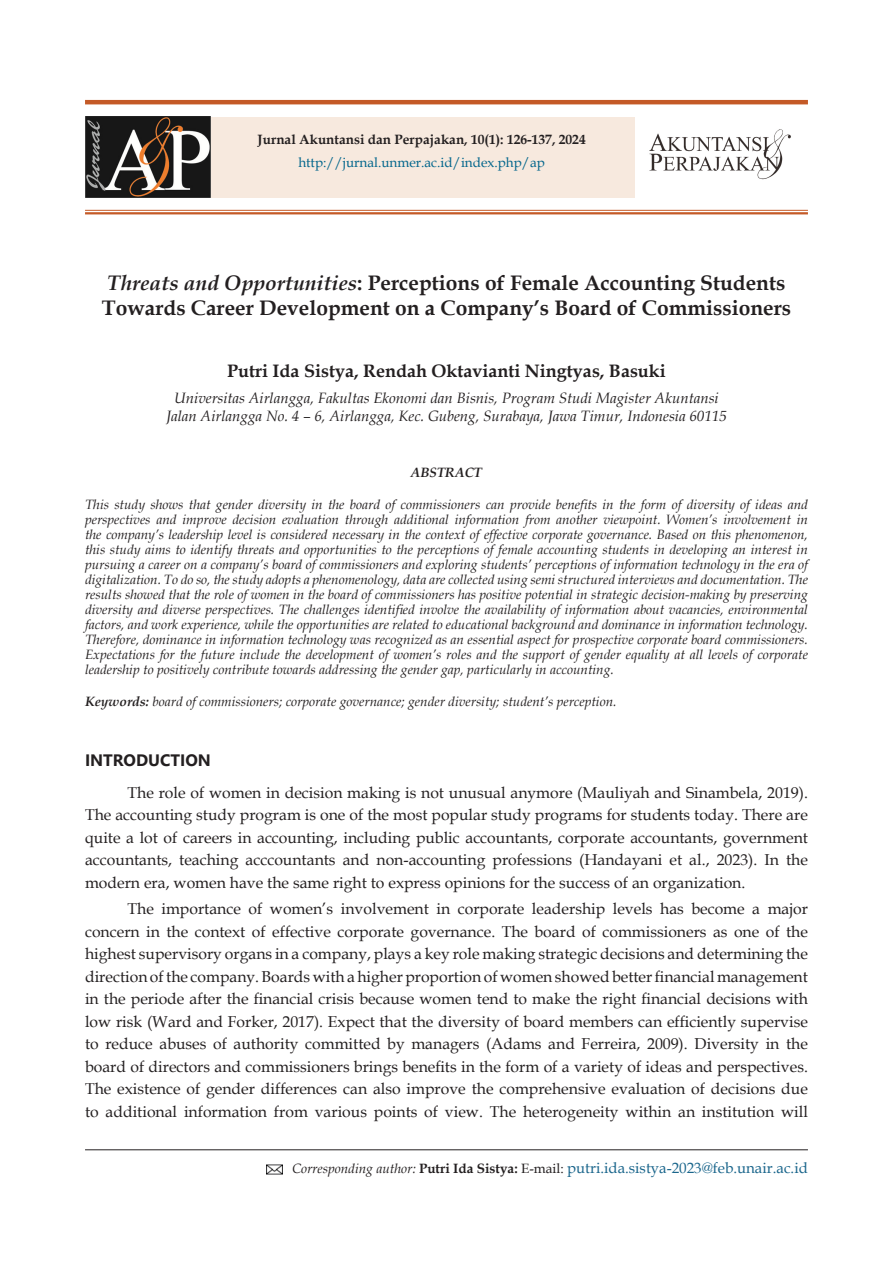
<style>
.page{position:relative;width:893px;height:1263px;background:#fff}
.page>*{position:absolute;margin:0;border:0;box-sizing:border-box;transform-origin:0 0}
.Judul{font:700 21px "Book Antiqua";color:#231f20}
.Penulis{font:700 18px "Book Antiqua";color:#231f20}
.Subbab{font:700 16.5px "Segoe UI";color:#231f20}
.Body_Text{font:15.75px/22.5px "Book Antiqua";color:#231f20;text-align:justify}
.Penulis_1{font:italic 15px "Book Antiqua";color:#231f20}
.Abstrak{font:15px "Book Antiqua";color:#1b668c}
.Abstrak-2{font:italic 13.5px/15px "Book Antiqua";color:#231f20;text-align:justify}
.No_1{font:700 13.5px "Book Antiqua";color:#231f20}
.No_1-2{font:13.5px "Book Antiqua";color:#03668c}
.Abstrak-3{font:italic 700 13.5px "Book Antiqua";color:#231f20}
.s1{font-style:italic}
.s2{font-weight:700}
.s3{font-style:italic;font-size:13.5px;color:#231f20}
.s4{font-weight:700;font-size:13.5px;color:#231f20}
.s5{font-size:13.5px;color:#231f20}
</style>
<div class="page">
<div style="left:197px;top:117px;width:438px;height:81px;background:#f7e9de"></div>
<hr style="left:85px;top:100px;width:723px;height:4px;background:#c45a27">
<hr style="left:85px;top:210px;width:723px;height:1px;background:#c45a27">
<hr style="left:85px;top:212px;width:723px;height:2px;background:#c45a27">
<img style="left:267px;top:1164px;width:15px;height:11px">
<img style="left:85px;top:117px;width:126px;height:81px">
<img style="left:649px;top:129px;width:142px;height:51px">
<hr style="left:85px;top:1149px;width:723px;height:1px;background:#231f20">
<p class="No_1" style="left:258px;top:131px;width:330px">Jurnal Akuntansi dan Perpajakan, 10(1): 126-137, 2024</p>
<p class="No_1-2" style="left:298px;top:153px;width:248px">http://jurnal.unmer.ac.id/index.php/ap</p>
<p class="Judul" style="left:108px;top:268px;width:679px"><span class="s1">Threats and Opportunities</span>: Perceptions of Female Accounting Students</p>
<p class="Judul" style="left:102px;top:293px;width:691px">Towards Career Development on a Company’s Board of Commissioners</p>
<p class="Penulis" style="left:227px;top:358px;width:440px">Putri Ida Sistya, Rendah Oktavianti Ningtyas, Basuki</p>
<p class="Penulis_1" style="left:174px;top:387px;width:546px">Universitas Airlangga, Fakultas Ekonomi dan Bisnis, Program Studi Magister Akuntansi</p>
<p class="Penulis_1" style="left:166px;top:405px;width:562px">Jalan Airlangga No. 4 – 6, Airlangga, Kec. Gubeng, Surabaya, Jawa Timur, Indonesia 60115</p>
<p class="Abstrak-3" style="left:411px;top:463px;width:73px">ABSTRACT</p>
<p class="Abstrak-2" style="left:85px;top:496px;width:724px">This study shows that gender diversity in the board of commissioners can provide benefits in the form of diversity of ideas and perspectives and improve decision evaluation through additional information from another viewpoint. Women’s involvement in the company’s leadership level is considered necessary in the context of effective corporate governance. Based on this phenomenon, this study aims to identify threats and opportunities to the perceptions of female accounting students in developing an interest in pursuing a career on a company’s board of commissioners and exploring students’ perceptions of information technology in the era of digitalization. To do so, the study adopts a phenomenology, data are collected using semi structured interviews and documentation. The results showed that the role of women in the board of commissioners has positive potential in strategic decision-making by preserving diversity and diverse perspectives. The challenges identified involve the availability of information about vacancies, environmental factors, and work experience, while the opportunities are related to educational background and dominance in information technology.<br>Therefore, dominance in information technology was recognized as an essential aspect for prospective corporate board commissioners.<br>Expectations for the future include the development of women’s roles and the support of gender equality at all levels of corporate leadership to positively contribute towards addressing the gender gap, particularly in accounting.</p>
<p class="Abstrak-2" style="left:85px;top:693px;width:533px"><span class="s2">Keywords:</span> board of commissioners; corporate governance; gender diversity; student’s perception.</p>
<p class="Subbab" style="left:85px;top:745px;width:127px">INTRODUCTION</p>
<p class="Body_Text" style="left:85px;top:780px;width:724px;text-indent:43px">The role of women in decision making is not unusual anymore (Mauliyah and Sinambela, 2019).<br>The accounting study program is one of the most popular study programs for students today. There are quite a lot of careers in accounting, including public accountants, corporate accountants, government accountants, teaching acccountants and non-accounting professions (Handayani et al., 2023). In the modern era, women have the same right to express opinions for the success of an organization.</p>
<p class="Body_Text" style="left:85px;top:897px;width:724px;text-indent:43px">The importance of women’s involvement in corporate leadership levels has become a major concern in the context of effective corporate governance. The board of commissioners as one of the highest supervisory organs in a company, plays a key role making strategic decisions and determining the direction of the company. Boards with a higher proportion of women showed better financial management in the periode after the financial crisis because women tend to make the right financial decisions with low risk (Ward and Forker, 2017). Expect that the diversity of board members can efficiently supervise to reduce abuses of authority committed by managers (Adams and Ferreira, 2009). Diversity in the board of directors and commissioners brings benefits in the form of a variety of ideas and perspectives.<br>The existence of gender differences can also improve the comprehensive evaluation of decisions due to additional information from various points of view. The heterogeneity within an institution will</p>
<p class="Abstrak" style="left:292px;top:1158px;width:517px"><span class="s3">Corresponding author:</span> <span class="s4">Putri Ida Sistya:</span> <span class="s5">E-mail:</span> putri.ida.sistya-2023@feb.unair.ac.id</p>
</div>
